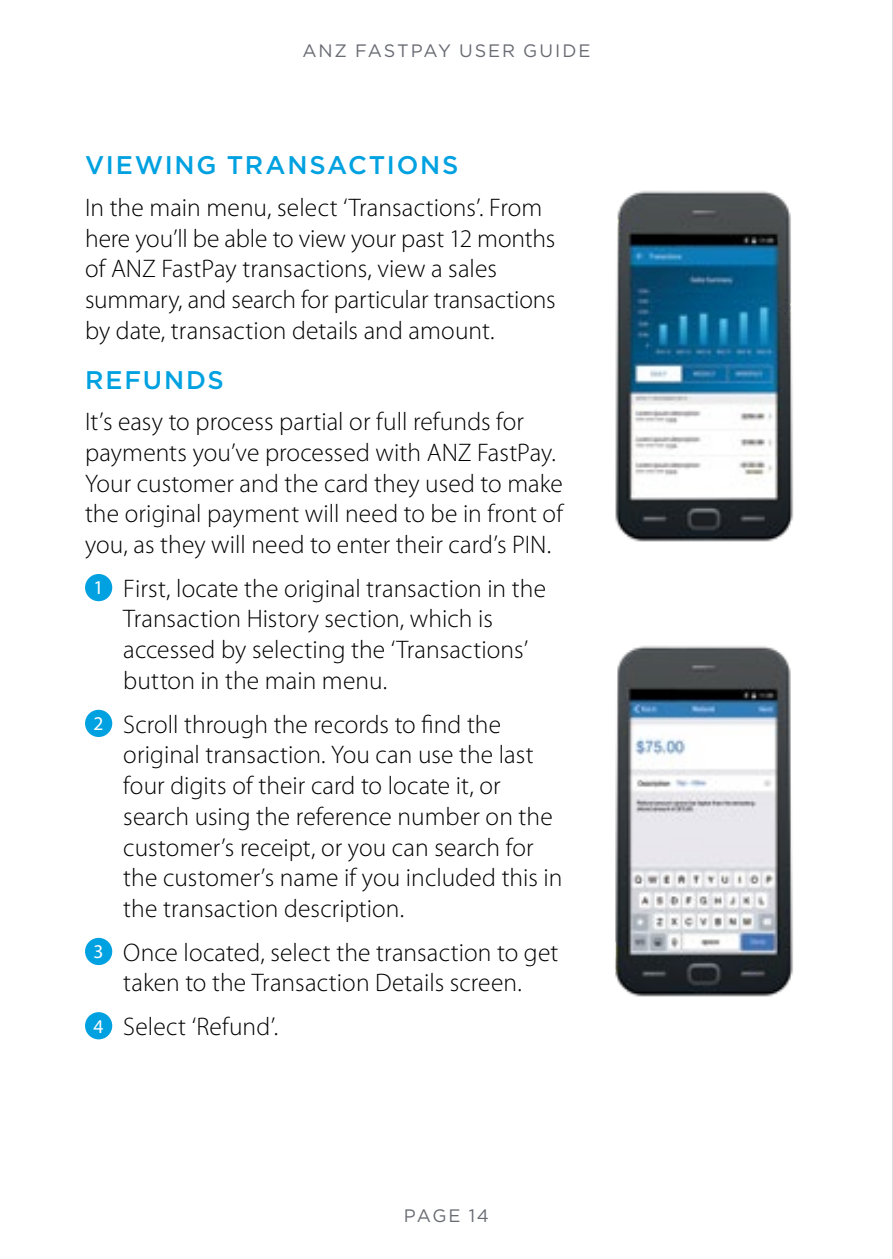
<style>
.page{position:relative;width:893px;height:1259px;background:#fff}
.page>*{position:absolute;margin:0;border:0;box-sizing:border-box;transform-origin:0 0}
.t1{font:300 25.5px/30.9px "Myriad Pro";letter-spacing:.005em;color:#000}
.t2{font:500 25.5px "Gotham";letter-spacing:.07em;color:#00a1e0}
.t3{font:18px "Gotham";letter-spacing:.105em;color:#696b73}
.s1{font-weight:400;font-size:19.5px;color:#fff}
</style>
<div class="page">
<img style="left:615px;top:645px;width:178px;height:352px">
<div style="left:85px;top:574px;width:27px;height:27px;background:#00a1e0;border-radius:50%"></div>
<div style="left:85px;top:710px;width:27px;height:27px;background:#00a1e0;border-radius:50%"></div>
<div style="left:85px;top:938px;width:27px;height:27px;background:#00a1e0;border-radius:50%"></div>
<div style="left:85px;top:1012px;width:27px;height:27px;background:#00a1e0;border-radius:50%"></div>
<img style="left:615px;top:190px;width:179px;height:352px">
<hr style="left:892px;top:0;width:1px;height:1259px;background:#000">
<p class="t3" style="left:302px;top:41px;width:290px">ANZ FASTPAY USER GUIDE</p>
<p class="t2" style="left:85px;top:151px;width:375px">VIEWING TRANSACTIONS</p>
<p class="t1" style="left:85px;top:192px;width:472px">In the main menu, select ‘Transactions’. From here you’ll be able to view your past 12 months of ANZ FastPay transactions, view a sales summary, and search for particular transactions by date, transaction details and amount.</p>
<p class="t2" style="left:85px;top:365px;width:140px">REFUNDS</p>
<p class="t1" style="left:85px;top:406px;width:479px">It’s easy to process partial or full refunds for payments you’ve processed with ANZ FastPay.<br>Your customer and the card they used to make the original payment will need to be in front of you, as they will need to enter their card’s PIN.</p>
<p class="t1" style="left:123px;top:572px;width:424px;text-indent:-30px"><span class="s1">1</span> First, locate the original transaction in the Transaction History section, which is accessed by selecting the ‘Transactions’ button in the main menu.</p>
<p class="t1" style="left:123px;top:708px;width:441px;text-indent:-30px"><span class="s1">2</span> Scroll through the records to find the original transaction. You can use the last four digits of their card to locate it, or search using the reference number on the customer’s receipt, or you can search for the customer’s name if you included this in the transaction description.</p>
<p class="t1" style="left:94px;top:936px;width:466px;text-align:center"><span class="s1">3</span> Once located, select the transaction to get taken to the Transaction Details screen.</p>
<p class="t1" style="left:94px;top:1010px;width:186px"><span class="s1">4</span> Select ‘Refund’.</p>
<p class="t3" style="left:404px;top:1206px;width:87px">PAGE 14</p>
</div>
